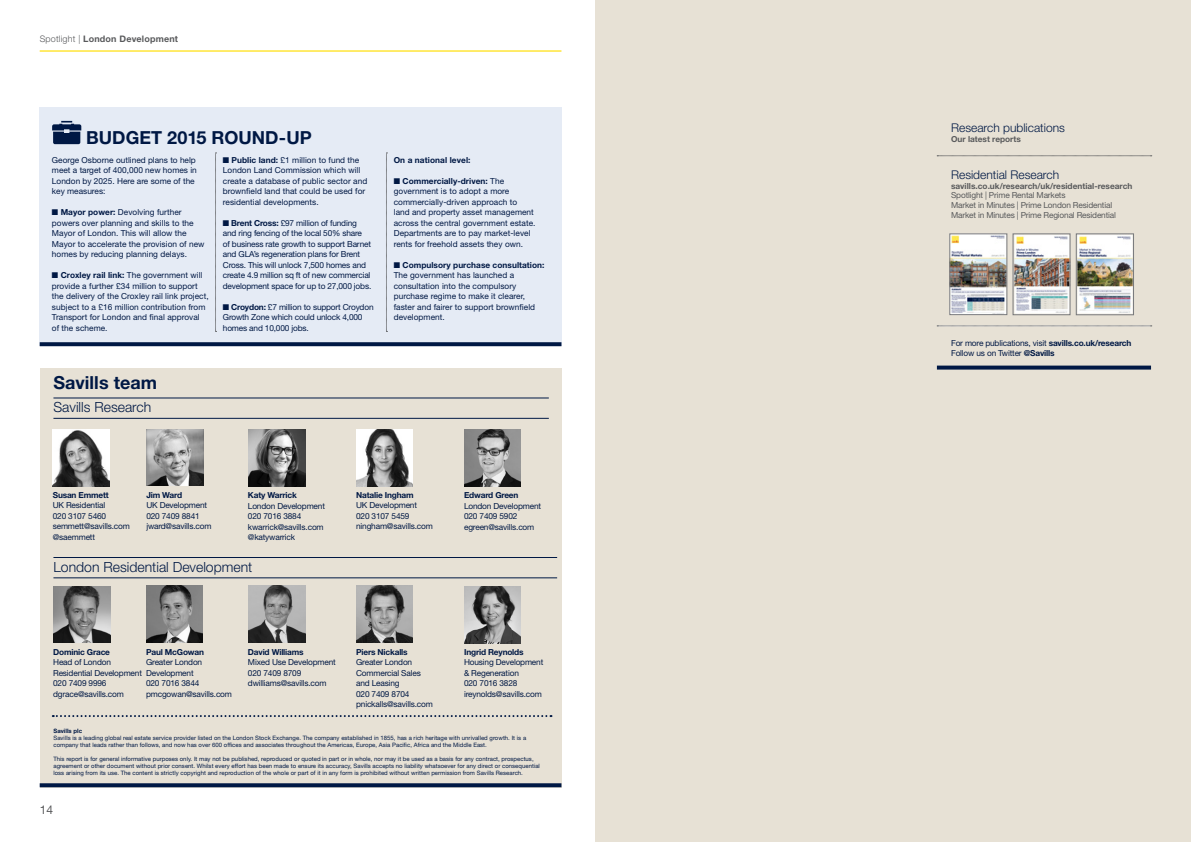
<style>
.page{position:relative;width:1191px;height:842px;background:#fff}
.page>*{position:absolute;margin:0;border:0;box-sizing:border-box;transform-origin:0 0}
.t1{font:700 18px "Helvetica Neue LT Std";letter-spacing:.005em;color:#001844}
.t2{font:300 14px "Helvetica Neue LT Std";color:#001844}
.t3{font:300 12px "Helvetica Neue LT Std";color:#001844}
.t4{font:12px "Helvetica Neue LT Std";color:#58595b}
.t5{font:700 9px "Helvetica Neue LT Std";letter-spacing:.02em;color:#58595b}
.t6{font:8.3px/10.5px "Helvetica Neue LT Std";letter-spacing:-.02em;color:#001844}
.t7{font:8.3px/10.5px "Helvetica Neue LT Std";letter-spacing:.005em;color:#001844}
.t8{font:700 8.3px "Helvetica Neue LT Std";letter-spacing:-.02em;color:#001844}
.t9{font:8.3px/10px "Helvetica Neue LT Std";letter-spacing:-.02em;color:#58595b}
.t10{font:8.3px/10.5px "Helvetica Neue LT Std";color:#001844}
.t11{font:700 8.3px "Helvetica Neue LT Std";color:#58595b}
.t12{font:6px/7px "Helvetica Neue LT Std";letter-spacing:.005em;color:#001844}
.t13{font:700 6px "Helvetica Neue LT Std";color:#001844}
.s1{font-weight:300}
.s2{font-weight:700}
</style>
<div class="page">
<hr style="left:40px;top:50px;width:521px;height:2px;background:#ffe850">
<div style="left:595px;top:0;width:596px;height:842px;background:#e7e1d5"></div>
<div style="left:40px;top:368px;width:521px;height:419px;background:#e7e1d5"></div>
<div style="left:40px;top:108px;width:522px;height:238px;background:#e5ebf5"></div>
<svg style="left:52px;top:121px;width:29px;height:23px"></svg>
<svg style="left:215px;top:153px;width:1px;height:179px"></svg>
<svg style="left:386px;top:153px;width:1px;height:179px"></svg>
<svg style="left:40px;top:342px;width:521px;height:4px;background:#0c234d"></svg>
<svg style="left:40px;top:783px;width:521px;height:4px;background:#10254e"></svg>
<img style="left:53px;top:430px;width:56px;height:56px">
<img style="left:464px;top:429px;width:57px;height:58px">
<img style="left:356px;top:430px;width:57px;height:56px">
<img style="left:248px;top:429px;width:57px;height:57px">
<img style="left:146px;top:586px;width:57px;height:57px">
<img style="left:53px;top:586px;width:57px;height:57px">
<img style="left:464px;top:586px;width:57px;height:57px">
<img style="left:248px;top:586px;width:57px;height:57px">
<img style="left:356px;top:586px;width:57px;height:57px">
<img style="left:147px;top:429px;width:56px;height:57px">
<hr style="left:53px;top:557px;width:504px;height:1px;background:#001844">
<hr style="left:53px;top:578px;width:504px;height:1px;background:#001844">
<hr style="left:53px;top:398px;width:496px;height:1px;background:#001844">
<hr style="left:53px;top:418px;width:496px;height:1px;background:#001844">
<svg style="left:53px;top:715px;width:498px;height:2px"></svg>
<svg style="left:937px;top:156px;width:214px;height:1px"></svg>
<svg style="left:937px;top:326px;width:214px;height:1px"></svg>
<img style="left:951px;top:236px;width:54px;height:77px">
<div style="left:949px;top:234px;width:58px;height:81px;border:1px solid #797a7d"></div>
<img style="left:1015px;top:236px;width:53px;height:77px">
<div style="left:1013px;top:234px;width:57px;height:81px;border:1px solid #797a7d"></div>
<img style="left:1078px;top:236px;width:53px;height:77px">
<div style="left:1076px;top:234px;width:57px;height:81px;border:1px solid #797a7d"></div>
<svg style="left:937px;top:366px;width:214px;height:4px"></svg>
<p class="t5" style="left:40px;top:33px;width:140px"><span class="s1">Spotlight |</span> London Development</p>
<h1 class="t1" style="left:86px;top:127px;width:225px">Budget 2015 round-up</h1>
<p class="t10" style="left:52px;top:154px;width:146px">George Osborne outlined plans to help meet a target of 400,000 new homes in<br>London by 2025. Here are some of the key measures:</p>
<p class="t7" style="left:52px;top:207px;width:154px">■ <span class="s2">Mayor power:</span> Devolving further powers over planning and skills to the Mayor of London. This will allow the Mayor to accelerate the provision of new homes by reducing planning delays.</p>
<p class="t7" style="left:52px;top:270px;width:158px">■ <span class="s2">Croxley rail link:</span> The government will provide a further £34 million to support the delivery of the Croxley rail link project, subject to a £16 million contribution from Transport for London and final approval of the scheme.</p>
<p class="t7" style="left:223px;top:154px;width:146px">■ <span class="s2">Public land:</span> £1 million to fund the London Land Commission which will create a database of public sector and brownfield land that could be used for residential developments.</p>
<p class="t6" style="left:223px;top:217px;width:150px">■ <span class="s2">Brent Cross:</span> £97 million of funding and ring fencing of the local 50% share<br>of business rate growth to support Barnet and GLA’s regeneration plans for Brent Cross. This will unlock 7,500 homes and create 4.9 million sq ft of new commercial development space for up to 27,000 jobs.</p>
<p class="t6" style="left:223px;top:301px;width:152px">■ <span class="s2">Croydon:</span> £7 million to support Croydon<br>Growth Zone which could unlock 4,000 homes and 10,000 jobs.</p>
<h1 class="t1" style="left:53px;top:371px;width:105px">Savills team</h1>
<h2 class="t2" style="left:53px;top:399px;width:99px">Savills Research</h2>
<p class="t8" style="left:394px;top:155px;width:78px">On a national level:</p>
<p class="t7" style="left:394px;top:175px;width:143px">■ <span class="s2">Commercially-driven:</span> The government is to adopt a more commercially-driven approach to<br>land and property asset management across the central government estate.<br>Departments are to pay market-level rents for freehold assets they own.</p>
<p class="t7" style="left:394px;top:259px;width:152px">■ <span class="s2">Compulsory purchase consultation:<br></span>The government has launched a consultation into the compulsory purchase regime to make it clearer, faster and fairer to support brownfield development.</p>
<p class="t8" style="left:146px;top:489px;width:37px">Jim Ward</p>
<p class="t6" style="left:146px;top:500px;width:67px">UK Development<br>020 7409 8841 jward@savills.com</p>
<h2 class="t2" style="left:53px;top:558px;width:200px">London Residential Development</h2>
<p class="t8" style="left:53px;top:490px;width:57px">Susan Emmett</p>
<p class="t6" style="left:53px;top:500px;width:79px">UK Residential<br>020 3107 5460 semmett@savills.com @saemmett</p>
<p class="t8" style="left:248px;top:490px;width:50px">Katy Warrick</p>
<p class="t6" style="left:248px;top:500px;width:78px">London Development<br>020 7016 3884 kwarrick@savills.com @katywarrick</p>
<p class="t8" style="left:356px;top:490px;width:59px">Natalie Ingham</p>
<p class="t6" style="left:356px;top:500px;width:78px">UK Development<br>020 3107 5459 ningham@savills.com</p>
<p class="t8" style="left:146px;top:646px;width:59px">Paul McGowan</p>
<p class="t6" style="left:146px;top:657px;width:87px">Greater London<br>Development<br>020 7016 3844 pmcgowan@savills.com</p>
<p class="t8" style="left:53px;top:647px;width:58px">Dominic Grace</p>
<p class="t6" style="left:53px;top:657px;width:90px">Head of London<br>Residential Development<br>020 7409 9996 dgrace@savills.com</p>
<p class="t8" style="left:248px;top:646px;width:57px">David Williams</p>
<p class="t6" style="left:248px;top:657px;width:89px">Mixed Use Development<br>020 7409 8709 dwilliams@savills.com</p>
<p class="t8" style="left:356px;top:646px;width:53px">Piers Nickalls</p>
<p class="t6" style="left:356px;top:657px;width:78px">Greater London<br>Commercial Sales and Leasing<br>020 7409 8704 pnickalls@savills.com</p>
<p class="t8" style="left:464px;top:490px;width:56px">Edward Green</p>
<p class="t6" style="left:464px;top:500px;width:78px">London Development<br>020 7409 5902 egreen@savills.com</p>
<p class="t8" style="left:464px;top:647px;width:61px">Ingrid Reynolds</p>
<p class="t6" style="left:464px;top:657px;width:81px">Housing Development &amp; Regeneration<br>020 7016 3828 ireynolds@savills.com</p>
<p class="t13" style="left:53px;top:727px;width:30px">Savills plc</p>
<p class="t12" style="left:53px;top:734px;width:474px">Savills is a leading global real estate service provider listed on the London Stock Exchange. The company established in 1855, has a rich heritage with unrivalled growth. It is a company that leads rather than follows, and now has over 600 offices and associates throughout the Americas, Europe, Asia Pacific, Africa and the Middle East.</p>
<p class="t12" style="left:53px;top:755px;width:488px">This report is for general informative purposes only. It may not be published, reproduced or quoted in part or in whole, nor may it be used as a basis for any contract, prospectus, agreement or other document without prior consent. Whilst every effort has been made to ensure its accuracy, Savills accepts no liability whatsoever for any direct or consequential loss arising from its use. The content is strictly copyright and reproduction of the whole or part of it in any form is prohibited without written permission from Savills Research.</p>
<h3 class="t4" style="left:40px;top:802px;width:15px">14</h3>
<h3 class="t3" style="left:951px;top:120px;width:115px">Research publications</h3>
<p class="t11" style="left:951px;top:134px;width:71px">Our latest reports</p>
<h3 class="t3" style="left:951px;top:167px;width:110px">Residential Research</h3>
<p class="t11" style="left:951px;top:180px;width:183px">savills.co.uk/research/uk/residential-research</p>
<p class="t9" style="left:951px;top:190px;width:166px">Spotlight | Prime Rental Markets<br>Market in Minutes | Prime London Residential<br>Market in Minutes | Prime Regional Residential</p>
<p class="t6" style="left:951px;top:338px;width:182px;line-height:10px">For more publications, visit <span class="s2">savills.co.uk/research<br></span>Follow us on Twitter <span class="s2">@Savills</span></p>
</div>
